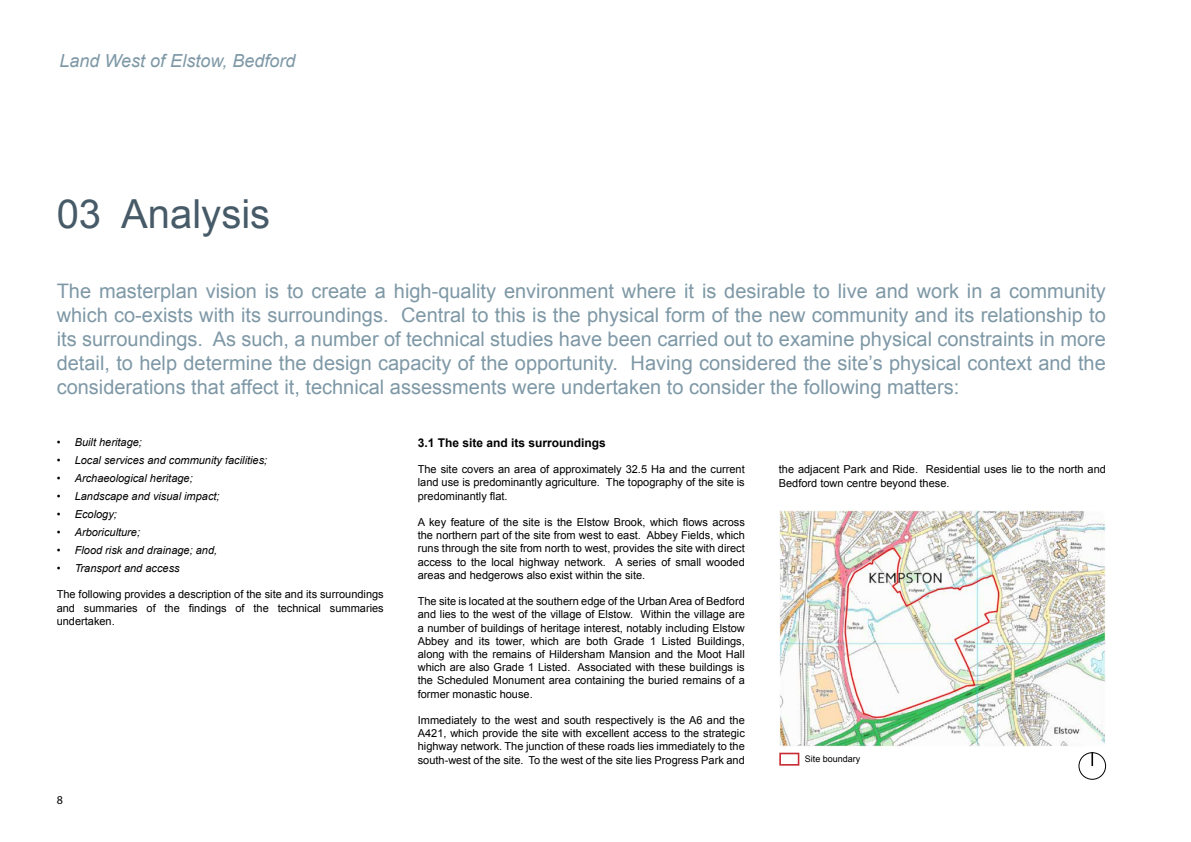
<style>
.page{position:relative;width:1191px;height:842px;background:#fff}
.page>*{position:absolute;margin:0;border:0;box-sizing:border-box;transform-origin:0 0}
.t1{font:40px "Arial";color:#475a68}
.t2{font:20px/24px "Arial";color:#7e98a6;text-align:justify}
.t3{font:italic 18px "Arial";color:#7e98a6}
.t4{font:700 12px "Arial";color:#000}
.t5{font:12px "Myriad Pro";color:#000}
.t6{font:11px/13.2px "Arial";color:#000;text-align:justify}
.t7{font:italic 11px "Arial";color:#000}
.t8{font:9px "Arial";color:#000}
</style>
<div class="page">
<img style="left:780px;top:510px;width:326px;height:237px">
<div style="left:1078px;top:752px;width:28px;height:28px;border:1px solid #000;border-radius:50%"></div>
<svg style="left:1091px;top:752px;width:2px;height:14px"></svg>
<div style="left:779px;top:753px;width:20px;height:13px;border:2px solid #c92931"></div>
<h3 class="t3" style="left:60px;top:49px;width:237px">Land West of Elstow, Bedford</h3>
<h1 class="t1" style="left:57px;top:187px;width:215px">03 Analysis</h1>
<p class="t2" style="left:57px;top:279px;width:1050px">The masterplan vision is to create a high-quality environment where it is desirable to live and work in a community which co-exists with its surroundings. Central to this is the physical form of the new community and its relationship to its surroundings. As such, a number of technical studies have been carried out to examine physical constraints in more detail, to help determine the design capacity of the opportunity. Having considered the site’s physical context and the considerations that affect it, technical assessments were undertaken to consider the following matters:</p>
<p class="t7" style="left:57px;top:435px;width:87px">• Built heritage;</p>
<p class="t7" style="left:57px;top:453px;width:212px">• Local services and community facilities;</p>
<p class="t7" style="left:57px;top:471px;width:137px">• Archaeological heritage;</p>
<p class="t7" style="left:57px;top:489px;width:164px">• Landscape and visual impact;</p>
<p class="t7" style="left:57px;top:507px;width:62px">• Ecology;</p>
<p class="t7" style="left:57px;top:525px;width:85px">• Arboriculture;</p>
<p class="t7" style="left:57px;top:543px;width:162px">• Flood risk and drainage; and,</p>
<p class="t7" style="left:57px;top:561px;width:124px">• Transport and access</p>
<p class="t6" style="left:57px;top:588px;width:328px">The following provides a description of the site and its surroundings and summaries of the findings of the technical summaries undertaken.</p>
<p class="t4" style="left:418px;top:434px;width:190px">3.1 The site and its surroundings</p>
<p class="t6" style="left:418px;top:463px;width:328px">The site covers an area of approximately 32.5 Ha and the current land use is predominantly agriculture. The topography of the site is predominantly flat.</p>
<p class="t6" style="left:418px;top:516px;width:328px">A key feature of the site is the Elstow Brook, which flows across the northern part of the site from west to east. Abbey Fields, which runs through the site from north to west, provides the site with direct access to the local highway network. A series of small wooded areas and hedgerows also exist within the site.</p>
<p class="t6" style="left:418px;top:595px;width:328px">The site is located at the southern edge of the Urban Area of Bedford and lies to the west of the village of Elstow. Within the village are a number of buildings of heritage interest, notably including Elstow Abbey and its tower, which are both Grade 1 Listed Buildings, along with the remains of Hildersham Mansion and the Moot Hall which are also Grade 1 Listed. Associated with these buildings is the Scheduled Monument area containing the buried remains of a former monastic house.</p>
<p class="t6" style="left:418px;top:714px;width:328px">Immediately to the west and south respectively is the A6 and the A421, which provide the site with excellent access to the strategic highway network. The junction of these roads lies immediately to the south-west of the site. To the west of the site lies Progress Park and</p>
<p class="t6" style="left:779px;top:463px;width:328px">the adjacent Park and Ride. Residential uses lie to the north and<br>Bedford town centre beyond these.</p>
<p class="t8" style="left:805px;top:753px;width:57px">Site boundary</p>
<p class="t5" style="left:57px;top:793px;width:8px">8</p>
</div>
